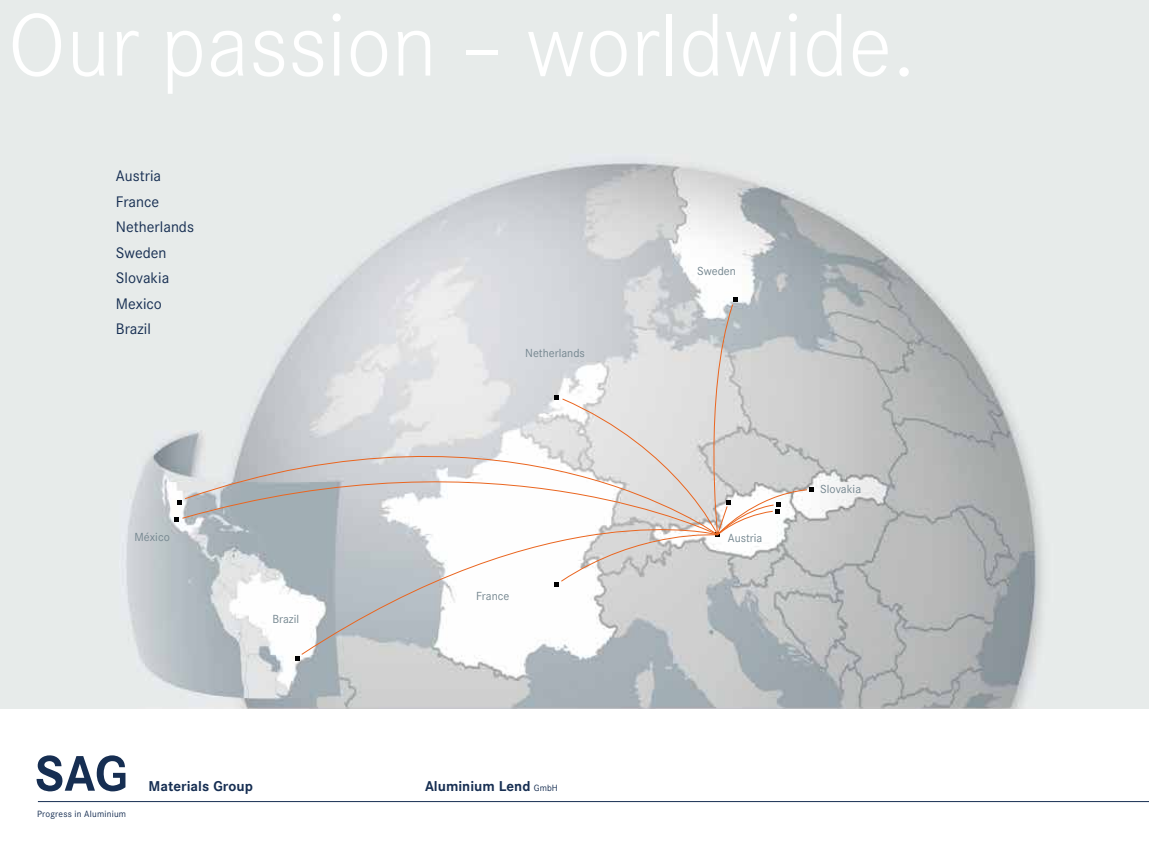
<style>
.page{position:relative;width:1149px;height:851px;background:#fff}
.page>*{position:absolute;margin:0;border:0;box-sizing:border-box;transform-origin:0 0}
.t1{font:300 87px "Corporate SBQ";color:#fff}
.t2{font:15px/25.5px "Corporate SBQ";color:#162e52}
.t3{font:700 13.95px "Corporate SBQ";color:#162e52}
.t4{font:11.55px "Corporate SBQ";color:#758790}
.t5{font:8.85px "Corporate SBQ";letter-spacing:.025em;color:#162e52}
.s1{font-weight:400;font-size:8.85px}
</style>
<div class="page">
<img style="left:0;top:0;width:1148px;height:708px">
<svg style="left:174px;top:517px;width:5px;height:5px"></svg>
<svg style="left:176px;top:500px;width:5px;height:4px"></svg>
<svg style="left:301px;top:535px;width:417px;height:120px"></svg>
<svg style="left:184px;top:386px;width:370px;height:41px"></svg>
<svg style="left:182px;top:427px;width:372px;height:108px"></svg>
<svg style="left:554px;top:297px;width:260px;height:289px"></svg>
<svg style="left:295px;top:655px;width:5px;height:5px"></svg>
<svg style="left:37px;top:755px;width:88px;height:36px"></svg>
<hr style="left:38px;top:801px;width:1110px;height:1px;background:#162e52">
<h1 class="t1" style="left:7px;top:-5px;width:909px">Our passion – worldwide.</h1>
<p class="t2" style="left:116px;top:163px;width:79px">Austria<br>France<br>Netherlands<br>Sweden<br>Slovakia<br>Mexico<br>Brazil</p>
<p class="t4" style="left:134px;top:530px;width:37px">México</p>
<p class="t4" style="left:272px;top:612px;width:28px">Brazil</p>
<p class="t4" style="left:525px;top:346px;width:61px">Netherlands</p>
<p class="t4" style="left:476px;top:589px;width:35px">France</p>
<p class="t5" style="left:37px;top:808px;width:91px">Progress in Aluminium</p>
<p class="t3" style="left:148px;top:777px;width:106px">Materials Group</p>
<p class="t3" style="left:425px;top:777px;width:134px">Aluminium Lend <span class="s1">GmbH</span></p>
<p class="t4" style="left:697px;top:264px;width:40px">Sweden</p>
<p class="t4" style="left:727px;top:530px;width:36px">Austria</p>
<p class="t4" style="left:820px;top:482px;width:42px">Slovakia</p>
</div>
